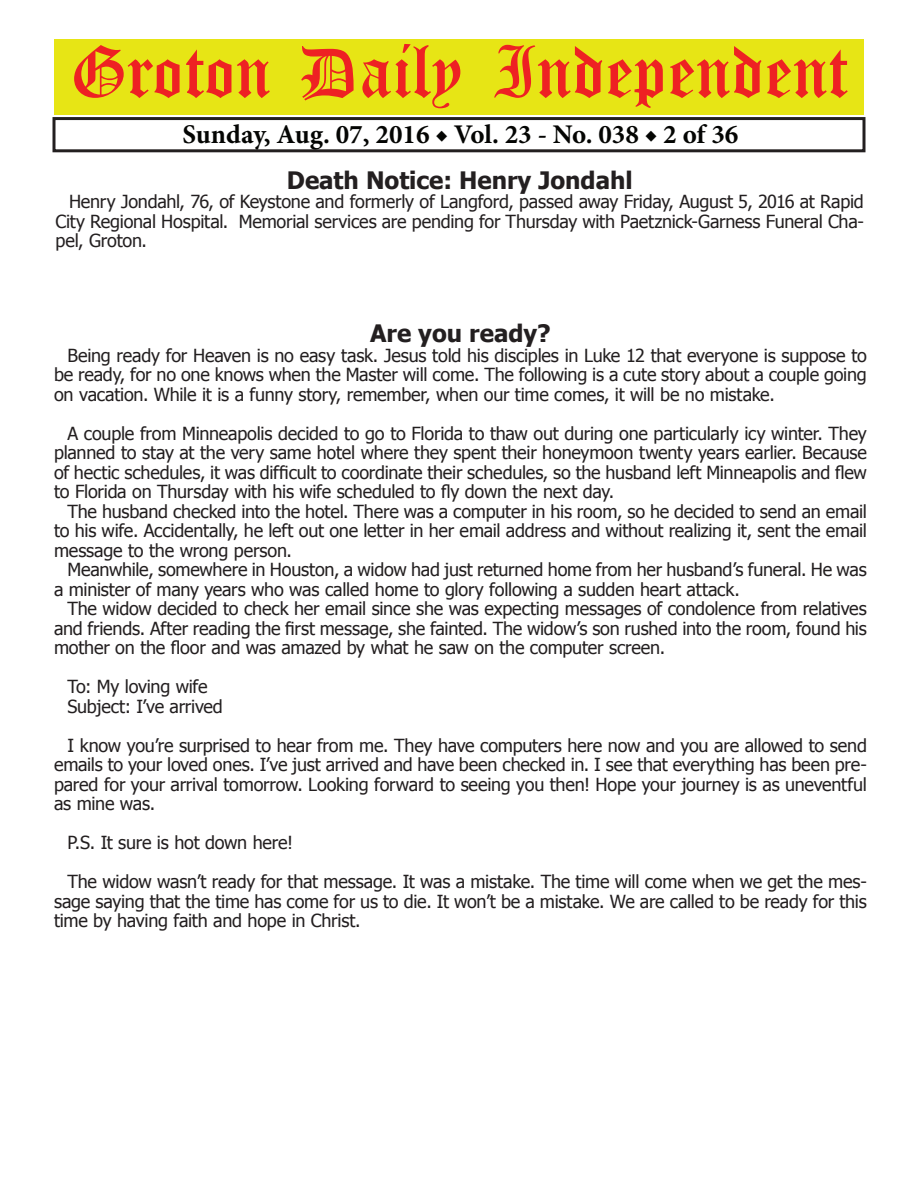
<style>
.page{position:relative;width:918px;height:1188px;background:#fff}
.page>*{position:absolute;margin:0;border:0;box-sizing:border-box;transform-origin:0 0}
.t1{font:54px "Old English Five";color:#ee2123}
.t2{font:700 27px "Minion Pro";color:#040503}
.t3{font:700 24px "Tahoma";color:#231f20}
.t4{font:18px/19.5px "Tahoma";letter-spacing:-.015em;color:#231f20;text-align:justify}
</style>
<div class="page">
<div style="left:52px;top:117px;width:814px;height:35px;border:3px solid #231f20"></div>
<div style="left:54px;top:40px;width:810px;height:75px;background:#e7e515"></div>
<h1 class="t1" style="left:70px;top:47px;width:779px">Groton Daily Independent</h1>
<h2 class="t2" style="left:183px;top:116px;width:557px">Sunday, Aug. 07, 2016 ◆ Vol. 23 - No. 038 ◆ 2 of 36</h2>
<h3 class="t3" style="left:287px;top:163px;width:347px">Death Notice: Henry Jondahl</h3>
<p class="t4" style="left:56px;top:191px;width:810px;text-indent:14px">Henry Jondahl, 76, of Keystone and formerly of Langford, passed away Friday, August 5, 2016 at Rapid City Regional Hospital. Memorial services are pending for Thursday with Paetznick-Garness Funeral Cha&shy;pel, Groton.</p>
<h3 class="t3" style="left:370px;top:317px;width:182px">Are you ready?</h3>
<p class="t4" style="left:54px;top:345px;width:815px;text-indent:14px">Being ready for Heaven is no easy task. Jesus told his disciples in Luke 12 that everyone is suppose to be ready, for no one knows when the Master will come. The following is a cute story about a couple going on vacation. While it is a funny story, remember, when our time comes, it will be no mistake.</p>
<p class="t4" style="left:54px;top:423px;width:814px;text-indent:14px">A couple from Minneapolis decided to go to Florida to thaw out during one particularly icy winter. They planned to stay at the very same hotel where they spent their honeymoon twenty years earlier. Because of hectic schedules, it was difficult to coordinate their schedules, so the husband left Minneapolis and flew to Florida on Thursday with his wife scheduled to fly down the next day.</p>
<p class="t4" style="left:54px;top:501px;width:814px;text-indent:14px">The husband checked into the hotel. There was a computer in his room, so he decided to send an email to his wife. Accidentally, he left out one letter in her email address and without realizing it, sent the email message to the wrong person.</p>
<p class="t4" style="left:54px;top:559px;width:814px;text-indent:14px">Meanwhile, somewhere in Houston, a widow had just returned home from her husband’s funeral. He was a minister of many years who was called home to glory following a sudden heart attack.</p>
<p class="t4" style="left:54px;top:598px;width:814px;text-indent:14px">The widow decided to check her email since she was expecting messages of condolence from relatives and friends. After reading the first message, she fainted. The widow’s son rushed into the room, found his mother on the floor and was amazed by what he saw on the computer screen.</p>
<p class="t4" style="left:68px;top:676px;width:157px">To: My loving wife<br>Subject: I’ve arrived</p>
<p class="t4" style="left:54px;top:735px;width:815px;text-indent:14px">I know you’re surprised to hear from me. They have computers here now and you are allowed to send emails to your loved ones. I’ve just arrived and have been checked in. I see that everything has been pre&shy;pared for your arrival tomorrow. Looking forward to seeing you then! Hope your journey is as uneventful as mine was.</p>
<p class="t4" style="left:68px;top:822px;width:801px;line-height:39px">P.S. It sure is hot down here!<br>The widow wasn’t ready for that message. It was a mistake. The time will come when we get the mes-</p>
<p class="t4" style="left:54px;top:891px;width:814px">sage saying that the time has come for us to die. It won’t be a mistake. We are called to be ready for this time by having faith and hope in Christ.</p>
</div>
